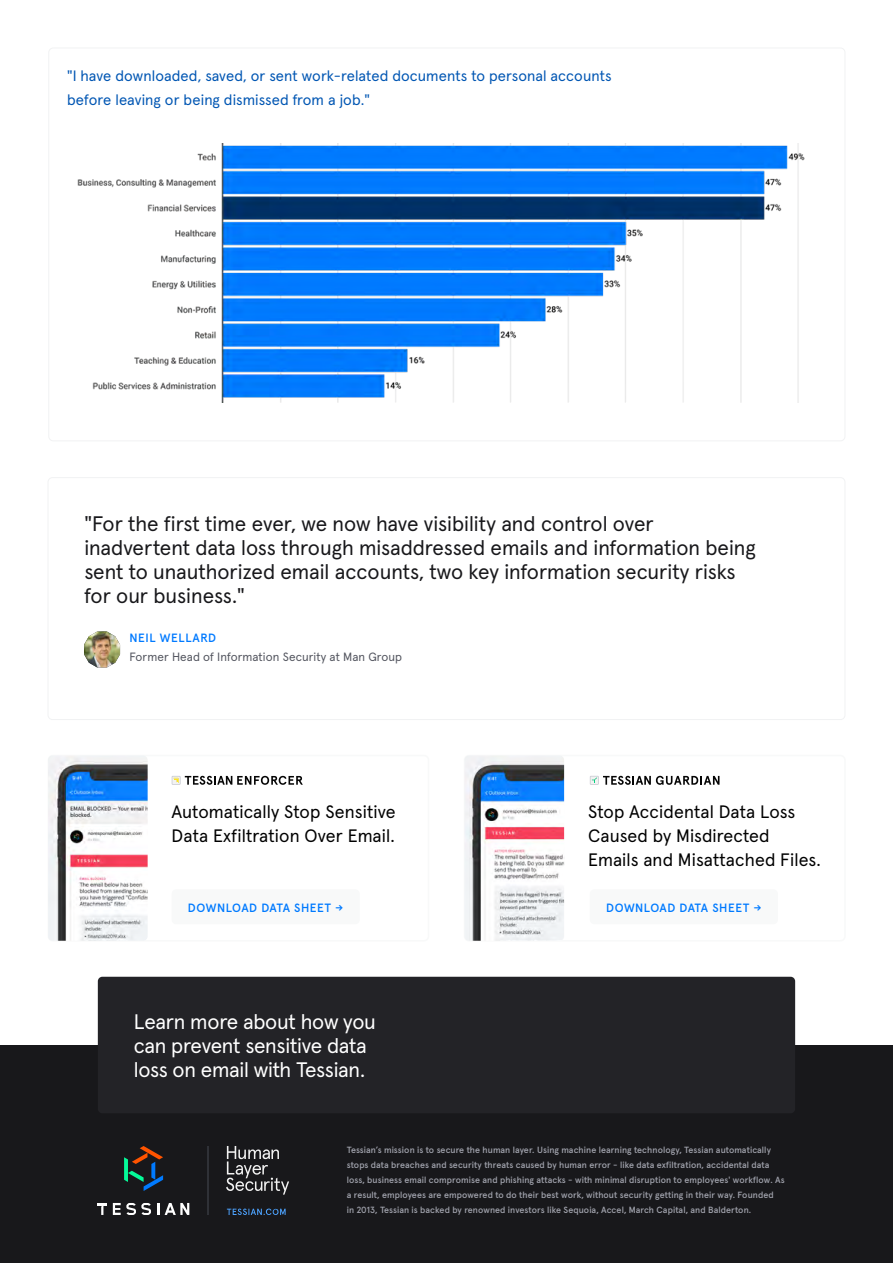
<style>
.page{position:relative;width:893px;height:1263px;background:#fff}
.page>*{position:absolute;margin:0;border:0;box-sizing:border-box;transform-origin:0 0}
.REM16-P1-Category-Ap{font:21px/24px "Apercu";color:#18181b}
.REM16-P1-Category-Ap-2{font:21px/24px "Apercu";letter-spacing:-.015em;color:#fff}
.REM16-P2-Large-Body{font:18px/24px "Apercu";letter-spacing:.01em;color:#000}
.REM16-P3-Regular-Bod{font:15px/24px "Apercu";letter-spacing:.005em;color:#0056b3}
.REM16-P5-Caption-Ape{font:500 12px "Apercu";letter-spacing:.04em;color:#007aff}
.REM16-P4-Small-Body{font:12px "Apercu";letter-spacing:.01em;color:#53555f}
.t1{font:500 9px/15px "Apercu";letter-spacing:.005em;color:#a0a2ac}
</style>
<div class="page">
<div style="left:48px;top:477px;width:797px;height:243px;border:1px solid #f1f2f3;border-radius:4px"></div>
<img style="left:84px;top:632px;width:36px;height:36px">
<img style="left:77px;top:144px;width:728px;height:259px">
<div style="left:48px;top:755px;width:381px;height:187px;border:2px solid #f8f9f9;border-radius:4px"></div>
<div style="left:464px;top:755px;width:381px;height:187px;border:2px solid #f8f9f9;border-radius:4px"></div>
<div style="left:172px;top:889px;width:188px;height:35px;background:#f8f9f9;border-radius:4px"></div>
<div style="left:590px;top:889px;width:187px;height:35px;background:#f8f9f9;border-radius:4px"></div>
<img style="left:48px;top:756px;width:100px;height:185px">
<img style="left:464px;top:756px;width:100px;height:185px">
<svg style="left:590px;top:776px;width:129px;height:9px"></svg>
<svg style="left:172px;top:776px;width:131px;height:9px"></svg>
<div style="left:0;top:1045px;width:892px;height:218px;background:#18181b"></div>
<div style="left:98px;top:977px;width:697px;height:136px;background:#232327;border-radius:4px"></div>
<svg style="left:165px;top:1203px;width:24px;height:12px"></svg>
<svg style="left:157px;top:1203px;width:2px;height:12px"></svg>
<svg style="left:98px;top:1203px;width:9px;height:12px"></svg>
<svg style="left:113px;top:1203px;width:38px;height:12px"></svg>
<svg style="left:124px;top:1146px;width:39px;height:45px"></svg>
<svg style="left:226px;top:1146px;width:63px;height:49px"></svg>
<hr style="left:207px;top:1146px;width:2px;height:69px;background:#2f3137">
<svg style="left:227px;top:1209px;width:58px;height:6px"></svg>
<p class="REM16-P3-Regular-Bod" style="left:67px;top:62px;width:546px">"I have downloaded, saved, or sent work-related documents to personal accounts before leaving or being dismissed from a job."</p>
<p class="REM16-P1-Category-Ap" style="left:84px;top:509px;width:672px">"For the first time ever, we now have visibility and control over inadvertent data loss through misaddressed emails and information being sent to unauthorized email accounts, two key information security risks for our business."</p>
<p class="REM16-P5-Caption-Ape" style="left:129px;top:628px;width:88px">NEIL WELLARD</p>
<p class="REM16-P4-Small-Body" style="left:129px;top:647px;width:274px">Former Head of Information Security at Man Group</p>
<p class="REM16-P2-Large-Body" style="left:172px;top:798px;width:226px">Automatically Stop Sensitive<br>Data Exfiltration Over Email.</p>
<p class="REM16-P2-Large-Body" style="left:588px;top:798px;width:234px">Stop Accidental Data Loss<br>Caused by Misdirected<br>Emails and Misattached Files.</p>
<p class="REM16-P5-Caption-Ape" style="left:188px;top:898px;width:157px">DOWNLOAD DATA SHEET →</p>
<p class="REM16-P5-Caption-Ape" style="left:606px;top:898px;width:157px">DOWNLOAD DATA SHEET →</p>
<p class="REM16-P1-Category-Ap-2" style="left:134px;top:1008px;width:243px">Learn more about how you can prevent sensitive data loss on email with Tessian.</p>
<p class="t1" style="left:347px;top:1142px;width:439px">Tessian’s mission is to secure the human layer. Using machine learning technology, Tessian automatically stops data breaches and security threats caused by human error - like data exfiltration, accidental data loss, business email compromise and phishing attacks - with minimal disruption to employees' workflow. As a result, employees are empowered to do their best work, without security getting in their way. Founded<br>in 2013, Tessian is backed by renowned investors like Sequoia, Accel, March Capital, and Balderton.</p>
</div>
